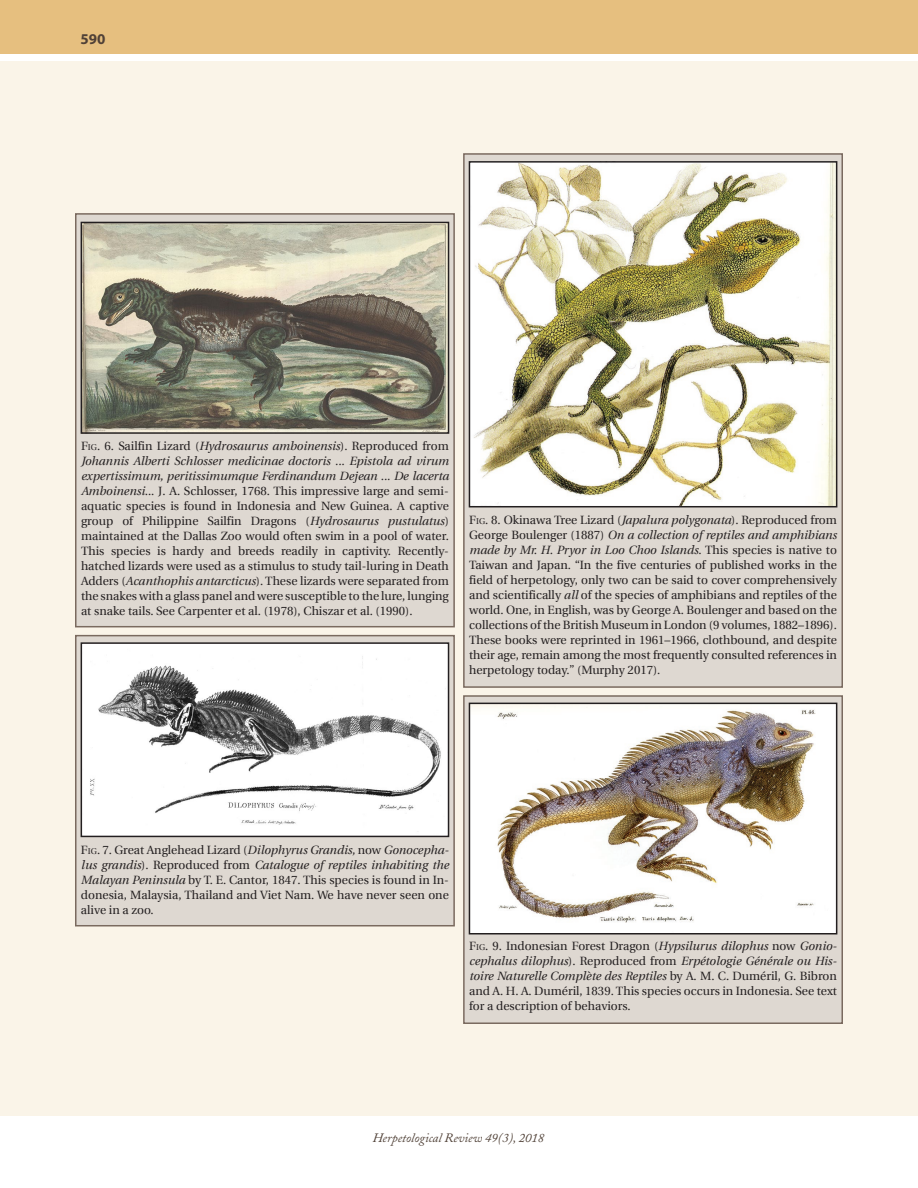
<style>
.page{position:relative;width:918px;height:1188px;background:#fff}
.page>*{position:absolute;margin:0;border:0;box-sizing:border-box;transform-origin:0 0}
.t1{font:700 15px "Myriad Pro";color:#504137}
.t2{font:italic 12.75px "Adobe Caslon";color:#504137}
.t3{font:12px/15px "Utopia";color:#231f20;text-align:justify}
.s1{font-style:inherit}
.s2{font-size:8.4px}
.s3{font-style:italic}
</style>
<div class="page">
<div style="left:0;top:0;width:918px;height:54px;background:#e6bf7f"></div>
<div style="left:0;top:61px;width:918px;height:1055px;background:#faf4e8"></div>
<div style="left:75px;top:635px;width:380px;height:291px;background:#ded8d1;border:2px solid #7a6a5f"></div>
<img style="left:84px;top:645px;width:362px;height:189px">
<div style="left:81px;top:642px;width:368px;height:195px;border:2px solid #231f20"></div>
<div style="left:463px;top:153px;width:380px;height:535px;background:#ded8d1;border:2px solid #7a6a5f"></div>
<img style="left:472px;top:164px;width:362px;height:340px">
<div style="left:469px;top:161px;width:368px;height:346px;border:2px solid #231f20"></div>
<div style="left:463px;top:695px;width:380px;height:329px;background:#ded8d1;border:2px solid #7a6a5f"></div>
<img style="left:472px;top:706px;width:362px;height:225px">
<div style="left:469px;top:703px;width:368px;height:231px;border:2px solid #231f20"></div>
<div style="left:75px;top:213px;width:380px;height:414px;background:#ded8d1;border:2px solid #7a6a5f"></div>
<img style="left:84px;top:225px;width:362px;height:206px">
<div style="left:81px;top:222px;width:368px;height:212px;border:2px solid #231f20"></div>
<p class="t1" style="left:80px;top:29px;width:26px">590</p>
<p class="t3" style="left:81px;top:438px;width:369px"><span class="s1">F</span><span class="s2">ig</span><span class="s1">.</span> 6. Sailfin Lizard (<span class="s3">Hydrosaurus amboinensis</span>). Reproduced from <span class="s3">Johannis Alberti Schlosser medicinae doctoris ... Epistola ad virum expertissimum, peritissimumque Ferdinandum Dejean ... De lacerta Amboinensi.</span>.. J. A. Schlosser, 1768. This impressive large and semi&shy;aquatic species is found in Indonesia and New Guinea. A captive group of Philippine Sailfin Dragons (<span class="s3">Hydrosaurus pustulatus</span>) maintained at the Dallas Zoo would often swim in a pool of water.<br>This species is hardy and breeds readily in captivity. Recently&shy;hatched lizards were used as a stimulus to study tail-luring in Death Adders (<span class="s3">Acanthophis antarcticus</span>). These lizards were separated from the snakes with a glass panel and were susceptible to the lure, lunging at snake tails. See Carpenter et al. (1978), Chiszar et al. (1990).</p>
<p class="t3" style="left:469px;top:512px;width:369px"><span class="s1">F</span><span class="s2">ig</span><span class="s1">.</span> 8. Okinawa Tree Lizard (<span class="s3">Japalura polygonata</span>). Reproduced from George Boulenger (<span class="s1">1887)</span> <span class="s3">On a collection of reptiles and amphibians made by Mr. H. Pryor in Loo Choo Islands</span>. This species is native to Taiwan and Japan. “In the five centuries of published works in the field of herpetology, only two can be said to cover comprehensively and scientifically <span class="s3">all</span> of the species of amphibians and reptiles of the world. One, in English, was by George A. Boulenger and based on the collections of the British Museum in London (9 volumes, 1882–1896).<br>These books were reprinted in 1961–1966, clothbound, and despite their age, remain among the most frequently consulted references in herpetology today.” (Murphy 2017).</p>
<p class="t3" style="left:81px;top:842px;width:369px"><span class="s1">F</span><span class="s2">ig</span><span class="s1">.</span> 7. Great Anglehead Lizard (<span class="s3">Dilophyrus Grandis,</span> now <span class="s3">Gonocepha&shy;lus grandis</span>). Reproduced from <span class="s3">Catalogue of reptiles inhabiting the Malayan Peninsula</span> by T. E. Cantor, 1847. This species is found in In&shy;donesia, Malaysia, Thailand and Viet Nam. We have never seen one alive in a zoo.</p>
<p class="t3" style="left:469px;top:939px;width:369px"><span class="s1">F</span><span class="s2">ig</span><span class="s1">.</span> 9. Indonesian Forest Dragon (<span class="s3">Hypsilurus dilophus</span> now <span class="s3">Gonio&shy;cephalus dilophus</span>). Reproduced from <span class="s3">Erpétologie Générale ou His&shy;toire Naturelle Complète des Reptiles</span> by A. M. C. Duméril, G. Bibron and A. H. A. Duméril, 1839. This species occurs in Indonesia. See text for a description of behaviors.</p>
<p class="t2" style="left:373px;top:1131px;width:173px">Herpetological Review 49(3), 2018</p>
</div>
